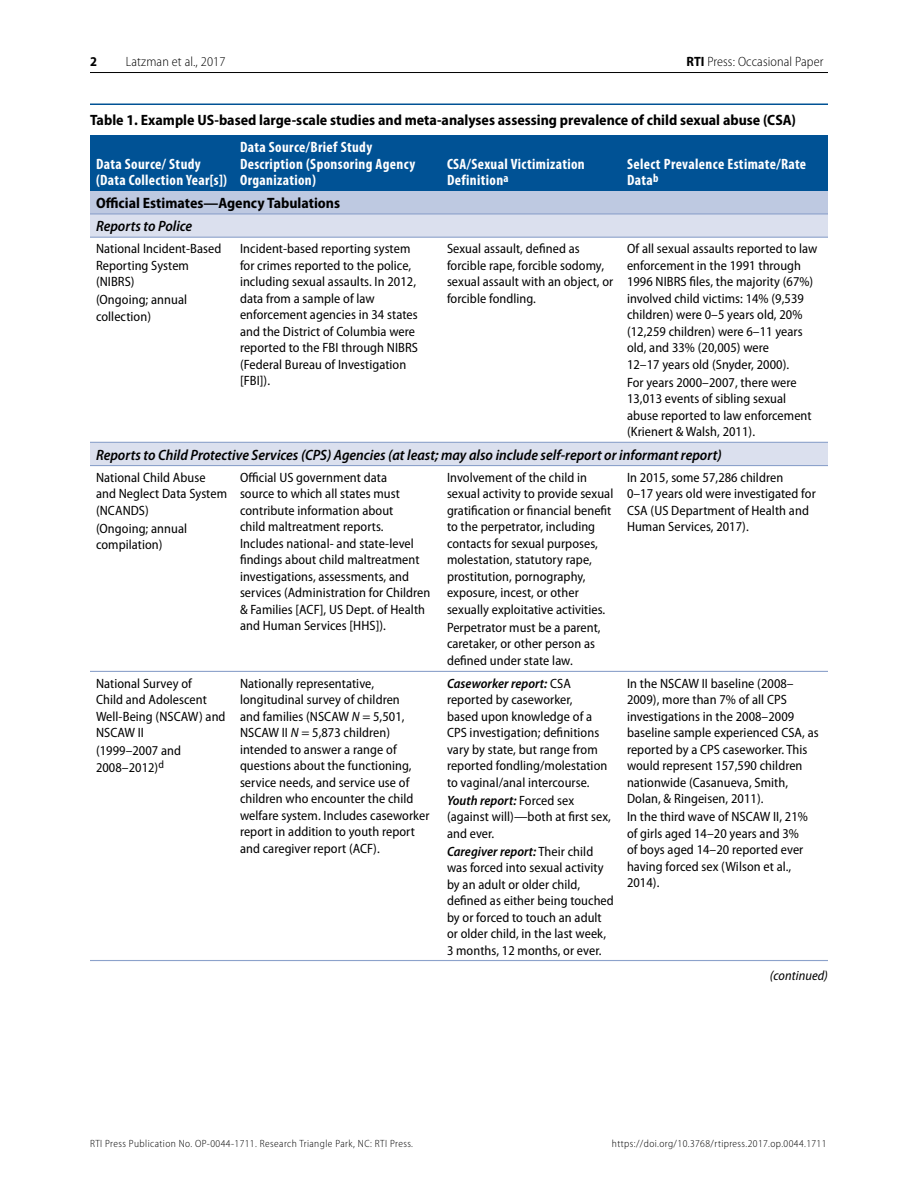
<style>
.page{position:relative;width:918px;height:1188px;background:#fff}
.page>*{position:absolute;margin:0;border:0;box-sizing:border-box;transform-origin:0 0}
.Table_Col_head_Myria{font:700 condensed 15px/16.5px "Myriad Pro";letter-spacing:.025em;color:#fff}
.body-text{font:italic 600 semi-condensed 15px "Myriad Pro";color:#000}
.Table_title_10_12{font:700 semi-condensed 15px "Myriad Pro";color:#000}
.Table_Subhead{font:700 semi-condensed 15px "Myriad Pro";color:#000}
.Table_text-2_9_11_Se{font:semi-condensed 13.5px/16.5px "Myriad Pro";letter-spacing:.005em;color:#000}
.t1{font:300 semi-condensed 13.5px "Myriad Pro";letter-spacing:.01em;color:#000}
.Table_text-2_9_11_Se-2{font:italic semi-condensed 13.5px "Myriad Pro";letter-spacing:.005em;color:#000}
.t2{font:700 semi-condensed 13.5px "Myriad Pro";color:#000}
.t3{font:300 semi-condensed 10.5px "Myriad Pro";letter-spacing:.04em;color:#000}
.s1{font-weight:700}
.s2{font-style:italic}
.s3{font-weight:600;font-style:italic}
</style>
<div class="page">
<hr style="left:90px;top:72px;width:738px;height:1px;background:#000">
<hr style="left:90px;top:104px;width:738px;height:1px;background:#005295">
<div style="left:90px;top:135px;width:738px;height:56px;background:#005295"></div>
<div style="left:90px;top:191px;width:738px;height:23px;background:#bec9e1"></div>
<svg style="left:90px;top:214px;width:738px;height:251px"></svg>
<hr style="left:90px;top:237px;width:144px;height:1px;background:#8ca2cb">
<hr style="left:234px;top:237px;width:207px;height:1px;background:#8ca2cb">
<hr style="left:441px;top:237px;width:180px;height:1px;background:#8ca2cb">
<hr style="left:621px;top:237px;width:207px;height:1px;background:#8ca2cb">
<hr style="left:90px;top:442px;width:144px;height:1px;background:#8ca2cb">
<hr style="left:234px;top:442px;width:207px;height:1px;background:#8ca2cb">
<hr style="left:441px;top:442px;width:180px;height:1px;background:#8ca2cb">
<hr style="left:621px;top:442px;width:207px;height:1px;background:#8ca2cb">
<hr style="left:90px;top:465px;width:144px;height:1px;background:#8ca2cb">
<hr style="left:234px;top:465px;width:207px;height:1px;background:#8ca2cb">
<hr style="left:441px;top:465px;width:180px;height:1px;background:#8ca2cb">
<hr style="left:621px;top:465px;width:207px;height:1px;background:#8ca2cb">
<hr style="left:90px;top:213px;width:144px;height:1px;background:#8ca2cb">
<hr style="left:234px;top:213px;width:207px;height:1px;background:#8ca2cb">
<hr style="left:441px;top:213px;width:180px;height:1px;background:#8ca2cb">
<hr style="left:621px;top:213px;width:207px;height:1px;background:#8ca2cb">
<hr style="left:90px;top:960px;width:144px;height:1px;background:#8ca2cb">
<hr style="left:234px;top:960px;width:207px;height:1px;background:#8ca2cb">
<hr style="left:441px;top:960px;width:180px;height:1px;background:#8ca2cb">
<hr style="left:621px;top:960px;width:207px;height:1px;background:#8ca2cb">
<hr style="left:90px;top:671px;width:144px;height:1px;background:#8ca2cb">
<hr style="left:234px;top:671px;width:207px;height:1px;background:#8ca2cb">
<hr style="left:441px;top:671px;width:180px;height:1px;background:#8ca2cb">
<hr style="left:621px;top:671px;width:207px;height:1px;background:#8ca2cb">
<p class="t2" style="left:90px;top:54px;width:8px">2</p>
<p class="t1" style="left:126px;top:54px;width:101px">Latzman et al., 2017</p>
<p class="t1" style="left:687px;top:54px;width:138px"><span class="s1">RTI</span> Press: Occasional Paper</p>
<p class="Table_title_10_12" style="left:90px;top:111px;width:707px">Table 1. Example US-based large-scale studies and meta-analyses assessing prevalence of child sexual abuse (CSA)</p>
<p class="Table_Col_head_Myria" style="left:96px;top:156px;width:133px">Data Source/ Study (Data Collection Year[s])</p>
<p class="Table_Col_head_Myria" style="left:240px;top:139px;width:177px">Data Source/Brief Study<br>Description (Sponsoring Agency<br>Organization)</p>
<p class="Table_Col_head_Myria" style="left:447px;top:156px;width:139px">CSA/Sexual Victimization<br>Definition<sup>a</sup></p>
<p class="Table_Col_head_Myria" style="left:627px;top:156px;width:181px">Select Prevalence Estimate/Rate<br>Data<sup>b</sup></p>
<p class="Table_Subhead" style="left:96px;top:195px;width:246px">Official Estimates—Agency Tabulations</p>
<p class="body-text" style="left:96px;top:218px;width:98px">Reports to Police</p>
<p class="Table_text-2_9_11_Se" style="left:96px;top:241px;width:127px">National Incident-Based<br>Reporting System (NIBRS)</p>
<p class="Table_text-2_9_11_Se" style="left:96px;top:292px;width:93px">(Ongoing; annual collection)</p>
<p class="Table_text-2_9_11_Se" style="left:240px;top:241px;width:179px">Incident-based reporting system for crimes reported to the police, including sexual assaults. In 2012, data from a sample of law enforcement agencies in 34 states and the District of Columbia were reported to the FBI through NIBRS (Federal Bureau of Investigation [FBI]).</p>
<p class="Table_text-2_9_11_Se" style="left:447px;top:241px;width:168px">Sexual assault, defined as forcible rape, forcible sodomy, sexual assault with an object, or forcible fondling.</p>
<p class="Table_text-2_9_11_Se" style="left:627px;top:241px;width:192px">Of all sexual assaults reported to law enforcement in the 1991 through 1996 NIBRS files, the majority (67%) involved child victims: 14% (9,539 children) were 0–5 years old, 20% (12,259 children) were 6–11 years old, and 33% (20,005) were<br>12–17 years old (Snyder, 2000).</p>
<p class="Table_text-2_9_11_Se" style="left:627px;top:374px;width:186px">For years 2000–2007, there were<br>13,013 events of sibling sexual abuse reported to law enforcement (Krienert &amp; Walsh, 2011).</p>
<p class="body-text" style="left:96px;top:446px;width:627px">Reports to Child Protective Services (CPS) Agencies (at least; may also include self-report or informant report)</p>
<p class="Table_text-2_9_11_Se" style="left:96px;top:469px;width:133px">National Child Abuse and Neglect Data System (NCANDS)</p>
<p class="Table_text-2_9_11_Se" style="left:96px;top:520px;width:93px">(Ongoing; annual compilation)</p>
<p class="Table_text-2_9_11_Se" style="left:240px;top:469px;width:192px">Official US government data<br>source to which all states must contribute information about<br>child maltreatment reports.<br>Includes national- and state-level findings about child maltreatment investigations, assessments, and services (Administration for Children &amp; Families [ACF], US Dept. of Health and Human Services [HHS]).</p>
<p class="Table_text-2_9_11_Se" style="left:447px;top:469px;width:168px">Involvement of the child in sexual activity to provide sexual gratification or financial benefit to the perpetrator, including contacts for sexual purposes, molestation, statutory rape, prostitution, pornography, exposure, incest, or other sexually exploitative activities.</p>
<p class="Table_text-2_9_11_Se" style="left:627px;top:469px;width:190px">In 2015, some 57,286 children<br>0–17 years old were investigated for<br>CSA (US Department of Health and<br>Human Services, 2017).</p>
<p class="Table_text-2_9_11_Se" style="left:447px;top:619px;width:155px">Perpetrator must be a parent, caretaker, or other person as defined under state law.</p>
<p class="Table_text-2_9_11_Se" style="left:96px;top:675px;width:131px">National Survey of<br>Child and Adolescent<br>Well-Being (NSCAW) and<br>NSCAW II</p>
<p class="Table_text-2_9_11_Se" style="left:96px;top:743px;width:87px">(1999–2007 and<br>2008–2012)<sup>d</sup></p>
<p class="Table_text-2_9_11_Se" style="left:240px;top:675px;width:191px">Nationally representative, longitudinal survey of children<br>and families (NSCAW <span class="s2">N</span> = 5,501,<br>NSCAW II <span class="s2">N</span> = 5,873 children) intended to answer a range of questions about the functioning, service needs, and service use of children who encounter the child welfare system. Includes caseworker report in addition to youth report and caregiver report (ACF).</p>
<p class="Table_text-2_9_11_Se" style="left:447px;top:675px;width:162px"><span class="s3">Caseworker report:</span> CSA reported by caseworker, based upon knowledge of a<br>CPS investigation; definitions vary by state, but range from reported fondling/molestation to vaginal/anal intercourse.</p>
<p class="Table_text-2_9_11_Se" style="left:447px;top:792px;width:165px"><span class="s3">Youth report:</span> Forced sex (against will)—both at first sex, and ever.</p>
<p class="Table_text-2_9_11_Se" style="left:447px;top:843px;width:168px"><span class="s3">Caregiver report:</span> Their child was forced into sexual activity by an adult or older child, defined as either being touched by or forced to touch an adult or older child, in the last week,<br>3 months, 12 months, or ever.</p>
<p class="Table_text-2_9_11_Se" style="left:627px;top:675px;width:193px">In the NSCAW II baseline (2008–<br>2009), more than 7% of all CPS investigations in the 2008–2009 baseline sample experienced CSA, as reported by a CPS caseworker. This would represent 157,590 children nationwide (Casanueva, Smith,<br>Dolan, &amp; Ringeisen, 2011).</p>
<p class="Table_text-2_9_11_Se" style="left:627px;top:809px;width:182px">In the third wave of NSCAW II, 21% of girls aged 14–20 years and 3% of boys aged 14–20 reported ever having forced sex (Wilson et al.,<br>2014).</p>
<p class="Table_text-2_9_11_Se-2" style="left:770px;top:969px;width:60px">(continued)</p>
<p class="t3" style="left:90px;top:1138px;width:325px">RTI Press Publication No. OP-0044-1711. Research Triangle Park, NC: RTI Press.</p>
<p class="t3" style="left:612px;top:1138px;width:216px">https://doi.org/10.3768/rtipress.2017.op.0044.1711</p>
</div>
